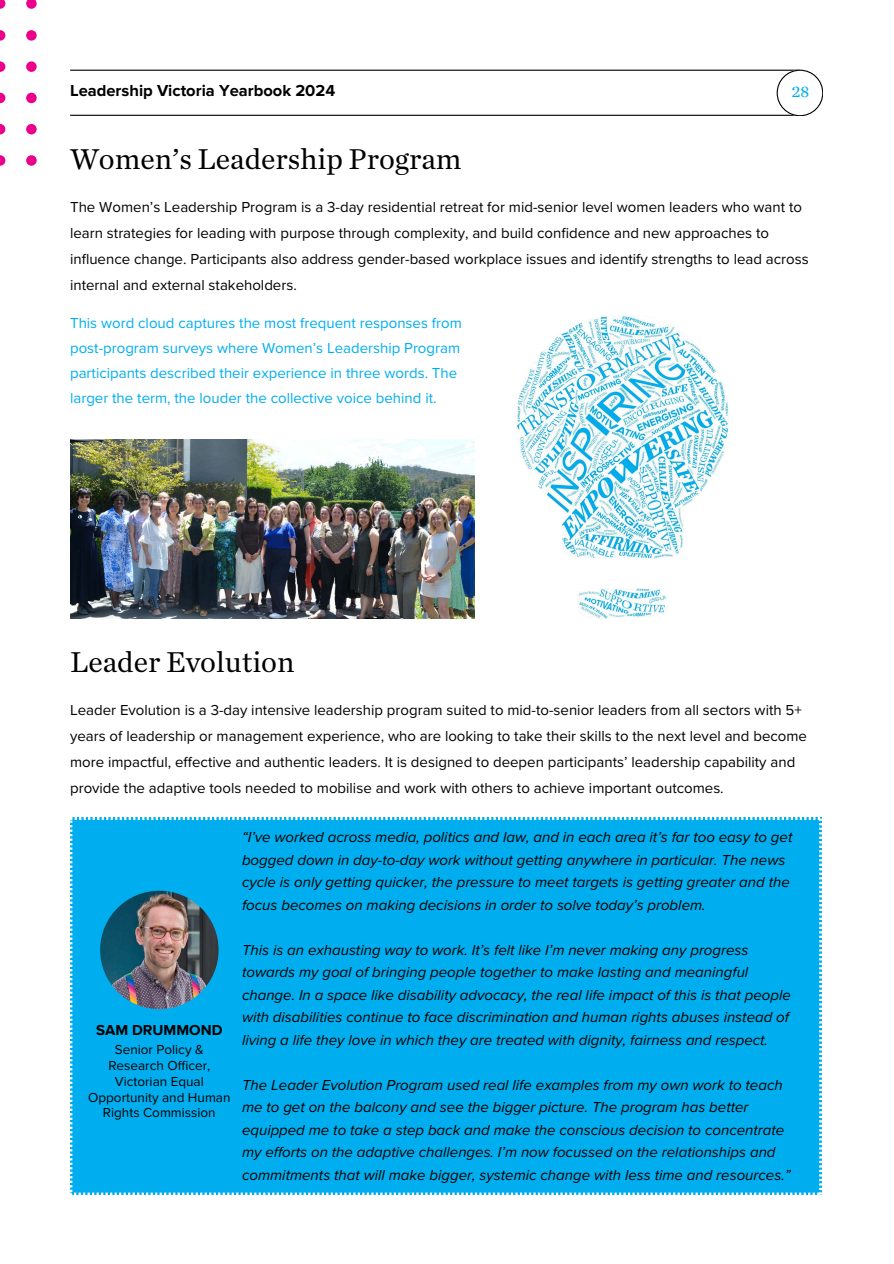
<style>
.page{position:relative;width:894px;height:1264px;background:#fff}
.page>*{position:absolute;margin:0;border:0;box-sizing:border-box;transform-origin:0 0}
.t1{font:30px "Chronicle Text G1";color:#000}
.t2{font:700 16.5px "Proxima Nova";color:#000}
.t3{font:16.5px "Chronicle Text G1";color:#00aeef}
.t4{font:italic 15px/22.5px "Proxima Nova";color:#000}
.t5{font:15px/25.8px "Proxima Nova";color:#000}
.t6{font:15px/24.8px "Proxima Nova";color:#00aeef}
.t7{font:700 15px "Proxima Nova";color:#000001}
.t8{font:13.5px/15.8px "Proxima Nova";color:#000001;text-align:center}
</style>
<div class="page">
<hr style="left:70px;top:115px;width:729px;height:1px;background:#000">
<hr style="left:70px;top:70px;width:729px;height:1px;background:#000">
<svg style="left:776px;top:70px;width:46px;height:46px"></svg>
<img style="left:70px;top:440px;width:404px;height:179px">
<img style="left:516px;top:315px;width:213px;height:303px">
<div style="left:70px;top:817px;width:750px;height:377px;background:#00aeef"></div>
<svg style="left:0;top:0;width:37px;height:166px"></svg>
<img style="left:100px;top:890px;width:118px;height:119px;border-radius:50%">
<p class="t2" style="left:70px;top:81px;width:266px">Leadership Victoria Yearbook 2024</p>
<p class="t3" style="left:791px;top:79px;width:19px">28</p>
<h1 class="t1" style="left:70px;top:136px;width:393px">Women’s Leadership Program</h1>
<p class="t5" style="left:70px;top:194px;width:740px">The Women’s Leadership Program is a 3-day residential retreat for mid-senior level women leaders who want to learn strategies for leading with purpose through complexity, and build confidence and new approaches to influence change. Participants also address gender-based workplace issues and identify strengths to lead across internal and external stakeholders.</p>
<p class="t6" style="left:70px;top:310px;width:393px">This word cloud captures the most frequent responses from post-program surveys where Women’s Leadership Program participants described their experience in three words. The larger the term, the louder the collective voice behind it.</p>
<h1 class="t1" style="left:70px;top:639px;width:226px">Leader Evolution</h1>
<p class="t5" style="left:70px;top:696px;width:738px">Leader Evolution is a 3-day intensive leadership program suited to mid-to-senior leaders from all sectors with 5+ years of leadership or management experience, who are looking to take their skills to the next level and become more impactful, effective and authentic leaders. It is designed to deepen participants’ leadership capability and provide the adaptive tools needed to mobilise and work with others to achieve important outcomes.</p>
<p class="t4" style="left:242px;top:825px;width:551px">“I’ve worked across media, politics and law, and in each area it’s far too easy to get bogged down in day-to-day work without getting anywhere in particular. The news cycle is only getting quicker, the pressure to meet targets is getting greater and the focus becomes on making decisions in order to solve today’s problem.</p>
<p class="t4" style="left:242px;top:937px;width:550px">This is an exhausting way to work. It’s felt like I’m never making any progress towards my goal of bringing people together to make lasting and meaningful change. In a space like disability advocacy, the real life impact of this is that people with disabilities continue to face discrimination and human rights abuses instead of living a life they love in which they are treated with dignity, fairness and respect.</p>
<p class="t4" style="left:242px;top:1072px;width:550px">The Leader Evolution Program used real life examples from my own work to teach me to get on the balcony and see the bigger picture. The program has better equipped me to take a step back and make the conscious decision to concentrate my efforts on the adaptive challenges. I’m now focussed on the relationships and commitments that will make bigger, systemic change with less time and resources.”</p>
<p class="t7" style="left:96px;top:1020px;width:128px">SAM DRUMMOND</p>
<p class="t8" style="left:88px;top:1041px;width:144px">Senior Policy &amp;<br>Research Officer,<br>Victorian Equal<br>Opportunity and Human<br>Rights Commission</p>
</div>
